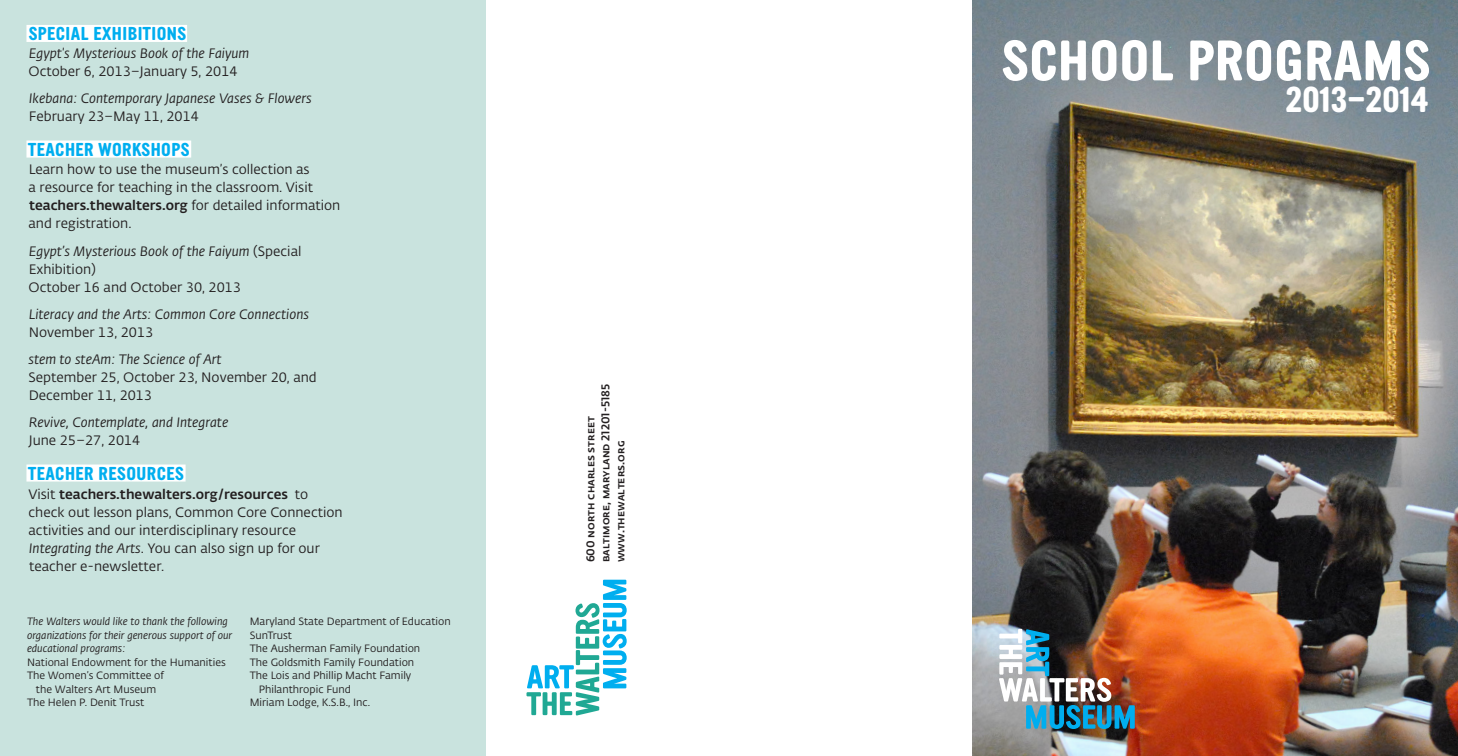
<style>
.page{position:relative;width:1458px;height:756px;background:#fff}
.page>*{position:absolute;margin:0;border:0;box-sizing:border-box;transform-origin:0 0}
.t1{font:57px "Walters Gothic";color:#fff}
.t2{font:36px "Walters Gothic";letter-spacing:.01em;color:#fff}
.t3{font:18.6px "Walters Gothic";letter-spacing:.025em;color:#00aeef}
.t4{font:13.5px/18px "Fedra Sans Alt Std";color:#231f20}
.t5{font:italic 13.5px/18px "Fedra Sans Alt Std";color:#231f20}
.t6{font:500 11.25px "Fedra Sans Alt Std";color:#231f20}
.t7{font:10.5px/13.5px "Fedra Sans Alt Std";color:#231f20;text-align:center}
.t8{font:italic 10.5px/13.5px "Fedra Sans Alt Std";color:#231f20}
.s1{font-weight:500}
.s2{font-style:normal}
.s3{font-style:italic}
</style>
<div class="page">
<div style="left:0;top:0;width:486px;height:756px;background:#c9e3de"></div>
<img style="left:972px;top:0;width:486px;height:756px">
<img style="left:999px;top:629px;width:136px;height:100px">
<svg style="left:527px;top:580px;width:100px;height:136px"></svg>
<div style="left:26px;top:25px;width:161px;height:17px;background:#fff"></div>
<div style="left:26px;top:141px;width:165px;height:17px;background:#fff"></div>
<div style="left:26px;top:465px;width:160px;height:17px;background:#fff"></div>
<p class="t3" style="left:29px;top:23px;width:159px">SPECIAL EXHIBITIONS</p>
<p class="t5" style="left:29px;top:45px;width:222px">Egypt's Mysterious Book of the Faiyum</p>
<p class="t4" style="left:29px;top:63px;width:211px">October 6, 2013–January 5, 2014</p>
<p class="t5" style="left:29px;top:90px;width:284px">Ikebana: Contemporary Japanese Vases &amp; Flowers</p>
<p class="t4" style="left:29px;top:108px;width:172px">February 23–May 11, 2014</p>
<p class="t3" style="left:28px;top:139px;width:163px">TEACHER WORKSHOPS</p>
<p class="t4" style="left:29px;top:160px;width:313px">Learn how to use the museum’s collection as<br>a resource for teaching in the classroom. Visit <span class="s1">teachers.thewalters.org</span> for detailed information and registration.</p>
<p class="t5" style="left:29px;top:243px;width:274px">Egypt’s Mysterious Book of the Faiyum <span class="s2">(Special<br>Exhibition)</span></p>
<p class="t4" style="left:29px;top:279px;width:214px">October 16 and October 30, 2013</p>
<p class="t5" style="left:29px;top:306px;width:282px">Literacy and the Arts: Common Core Connections</p>
<p class="t4" style="left:29px;top:324px;width:126px">November 13, 2013</p>
<p class="t5" style="left:28px;top:351px;width:195px">stem to steAm: The Science of Art</p>
<p class="t4" style="left:28px;top:369px;width:290px">September 25, October 23, November 20, and<br>December 11, 2013</p>
<p class="t5" style="left:29px;top:414px;width:201px">Revive, Contemplate, and Integrate</p>
<p class="t4" style="left:29px;top:432px;width:113px">June 25–27, 2014</p>
<p class="t3" style="left:28px;top:463px;width:157px">TEACHER RESOURCES</p>
<p class="t4" style="left:28px;top:486px;width:316px">Visit <span class="s1">teachers.thewalters.org/resources</span> to check out lesson plans, Common Core Connection activities and our interdisciplinary resource <span class="s3">Integrating the Arts</span>. You can also sign up for our teacher e-newsletter.</p>
<p class="t8" style="left:27px;top:615px;width:207px">The Walters would like to thank the following organizations for their generous support of our educational programs:</p>
<p class="t7" style="left:27px;top:656px;width:200px">National Endowment for the Humanities</p>
<p class="t7" style="left:27px;top:669px;width:138px">The Women’s Committee of the Walters Art Museum</p>
<p class="t7" style="left:27px;top:696px;width:119px">The Helen P. Denit Trust</p>
<p class="t7" style="left:250px;top:615px;width:203px">Maryland State Department of Education</p>
<p class="t7" style="left:250px;top:629px;width:44px">SunTrust</p>
<p class="t7" style="left:250px;top:642px;width:172px">The Ausherman Family Foundation</p>
<p class="t7" style="left:250px;top:656px;width:166px">The Goldsmith Family Foundation</p>
<p class="t7" style="left:259px;top:669px;width:154px;text-align:left;text-indent:-9px">The Lois and Phillip Macht Family<br>Philanthropic Fund</p>
<p class="t7" style="left:250px;top:696px;width:122px">Miriam Lodge, K.S.B., Inc.</p>
<p class="t6" style="left:599px;top:562px;width:180px;rotate:-90deg">baltimore, maryland 21201-5185</p>
<p class="t6" style="left:584px;top:562px;width:148px;rotate:-90deg">600 north charles street</p>
<p class="t6" style="left:614px;top:562px;width:123px;rotate:-90deg">www.thewalters.org</p>
<p class="t1" style="left:1002px;top:28px;width:30px">SCHOOL</p>
<p class="t1" style="left:1187px;top:28px;width:31px">PROGRAMS</p>
<p class="t2" style="left:1286px;top:79px;width:144px">2013–2014</p>
</div>
